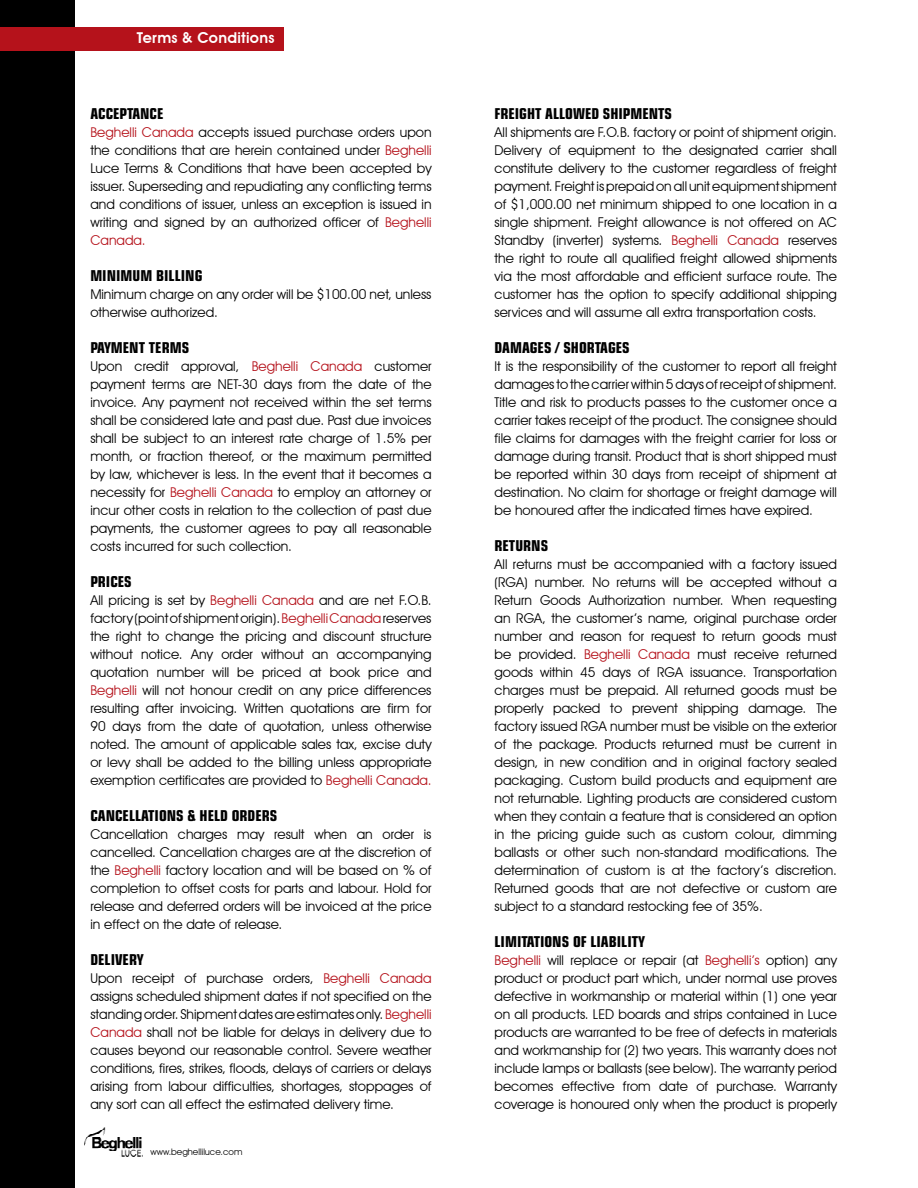
<style>
.page{position:relative;width:918px;height:1188px;background:#fff}
.page>*{position:absolute;margin:0;border:0;box-sizing:border-box;transform-origin:0 0}
.t1{font:700 condensed 15px "Eurostile";color:#000}
.t2{font:600 15px "Avant Garde IT Cby BT";letter-spacing:.02em;color:#fff}
.t3{font:13.5px/18px "Avant Garde IT Cby BT";color:#000;text-align:justify}
.t4{font:9px "Avant Garde IT Cby BT";color:#000}
.s1{color:#b5121b}
</style>
<div class="page">
<div style="left:0;top:0;width:75px;height:1188px;background:#000"></div>
<img style="left:84px;top:1127px;width:59px;height:30px">
<div style="left:0;top:27px;width:283px;height:24px;background:#b5121b"></div>
<p class="t2" style="left:137px;top:29px;width:139px">Terms &amp; Conditions</p>
<p class="t1" style="left:90px;top:104px;width:75px">ACCEPTANCE</p>
<p class="t3" style="left:90px;top:123px;width:343px"><span class="s1">Beghelli Canada</span> accepts issued purchase orders upon the conditions that are herein contained under <span class="s1">Beghelli </span>Luce Terms &amp; Conditions that have been accepted by issuer. Superseding and repudiating any conflicting terms and conditions of issuer, unless an exception is issued in writing and signed by an authorized officer of <span class="s1">Beghelli Canada.</span></p>
<p class="t1" style="left:90px;top:266px;width:114px">MINIMUM BILLING</p>
<p class="t3" style="left:90px;top:285px;width:343px">Minimum charge on any order will be $100.00 net, unless otherwise authorized.</p>
<p class="t1" style="left:90px;top:338px;width:100px">PAYMENT TERMS</p>
<p class="t3" style="left:90px;top:357px;width:343px">Upon credit approval, <span class="s1">Beghelli Canada</span> customer payment terms are NET-30 days from the date of the invoice. Any payment not received within the set terms shall be considered late and past due. Past due invoices shall be subject to an interest rate charge of 1.5% per month, or fraction thereof, or the maximum permitted by law, whichever is less. In the event that it becomes a necessity for <span class="s1">Beghelli Canada</span> to employ an attorney or incur other costs in relation to the collection of past due payments, the customer agrees to pay all reasonable costs incurred for such collection.</p>
<p class="t1" style="left:90px;top:572px;width:43px">PRICES</p>
<p class="t3" style="left:90px;top:591px;width:343px">All pricing is set by <span class="s1">Beghelli Canada</span> and are net F.O.B. factory (point of shipment origin). <span class="s1">Beghelli Canada</span> reserves the right to change the pricing and discount structure without notice. Any order without an accompanying quotation number will be priced at book price and <span class="s1">Beghelli</span> will not honour credit on any price differences resulting after invoicing. Written quotations are firm for 90 days from the date of quotation, unless otherwise noted. The amount of applicable sales tax, excise duty or levy shall be added to the billing unless appropriate exemption certificates are provided to <span class="s1">Beghelli Canada.</span></p>
<p class="t1" style="left:90px;top:806px;width:188px">CANCELLATIONS &amp; HELD ORDERS</p>
<p class="t3" style="left:90px;top:825px;width:343px">Cancellation charges may result when an order is cancelled. Cancellation charges are at the discretion of the <span class="s1">Beghelli</span> factory location and will be based on % of completion to offset costs for parts and labour. Hold for release and deferred orders will be invoiced at the price in effect on the date of release.</p>
<p class="t1" style="left:90px;top:950px;width:55px">DELIVERY</p>
<p class="t3" style="left:90px;top:969px;width:343px">Upon receipt of purchase orders, <span class="s1">Beghelli Canada </span>assigns scheduled shipment dates if not specified on the standing order. Shipment dates are estimates only. <span class="s1">Beghelli Canada</span> shall not be liable for delays in delivery due to causes beyond our reasonable control. Severe weather conditions, fires, strikes, floods, delays of carriers or delays arising from labour difficulties, shortages, stoppages of any sort can all effect the estimated delivery time.</p>
<p class="t4" style="left:151px;top:1146px;width:93px">www.beghelliluce.com</p>
<p class="t1" style="left:495px;top:104px;width:179px">FREIGHT ALLOWED SH IPMENTS</p>
<p class="t3" style="left:495px;top:123px;width:344px">All shipments are F.O.B. factory or point of shipment origin.<br>Delivery of equipment to the designated carrier shall constitute delivery to the customer regardless of freight payment. Freight is prepaid on all unit equipment shipment of $1,000.00 net minimum shipped to one location in a single shipment. Freight allowance is not offered on AC Standby (inverter) systems. <span class="s1">Beghelli Canada</span> reserves the right to route all qualified freight allowed shipments via the most affordable and efficient surface route. The customer has the option to specify additional shipping services and will assume all extra transportation costs.</p>
<p class="t1" style="left:495px;top:338px;width:10px">DAMA</p>
<p class="t1" style="left:530px;top:338px;width:101px">GES / SHORTAGES</p>
<p class="t3" style="left:495px;top:357px;width:344px">It is the responsibility of the customer to report all freight damages to the carrier within 5 days of receipt of shipment.<br>Title and risk to products passes to the customer once a carrier takes receipt of the product. The consignee should file claims for damages with the freight carrier for loss or damage during transit. Product that is short shipped must be reported within 30 days from receipt of shipment at destination. No claim for shortage or freight damage will be honoured after the indicated times have expired.</p>
<p class="t1" style="left:495px;top:536px;width:55px">RETURNS</p>
<p class="t3" style="left:495px;top:555px;width:344px">All returns must be accompanied with a factory issued (RGA) number. No returns will be accepted without a Return Goods Authorization number. When requesting an RGA, the customer’s name, original purchase order number and reason for request to return goods must be provided. <span class="s1">Beghelli Canada</span> must receive returned goods within 45 days of RGA issuance. Transportation charges must be prepaid. All returned goods must be properly packed to prevent shipping damage. The factory issued RGA number must be visible on the exterior of the package. Products returned must be current in design, in new condition and in original factory sealed packaging. Custom build products and equipment are not returnable. Lighting products are considered custom when they contain a feature that is considered an option in the pricing guide such as custom colour, dimming ballasts or other such non-standard modifications. The determination of custom is at the factory’s discretion.<br>Returned goods that are not defective or custom are subject to a standard restocking fee of 35%.</p>
<p class="t1" style="left:495px;top:932px;width:152px">LIMITATIONS OF LIABILITY</p>
<p class="t3" style="left:495px;top:951px;width:344px"><span class="s1">Beghelli</span> will replace or repair (at <span class="s1">Beghelli’s</span> option) any product or product part which, under normal use proves defective in workmanship or material within (1) one year on all products. LED boards and strips contained in Luce products are warranted to be free of defects in materials and workmanship for (2) two years. This warranty does not include lamps or ballasts (see below). The warranty period becomes effective from date of purchase. Warranty coverage is honoured only when the product is properly</p>
</div>
